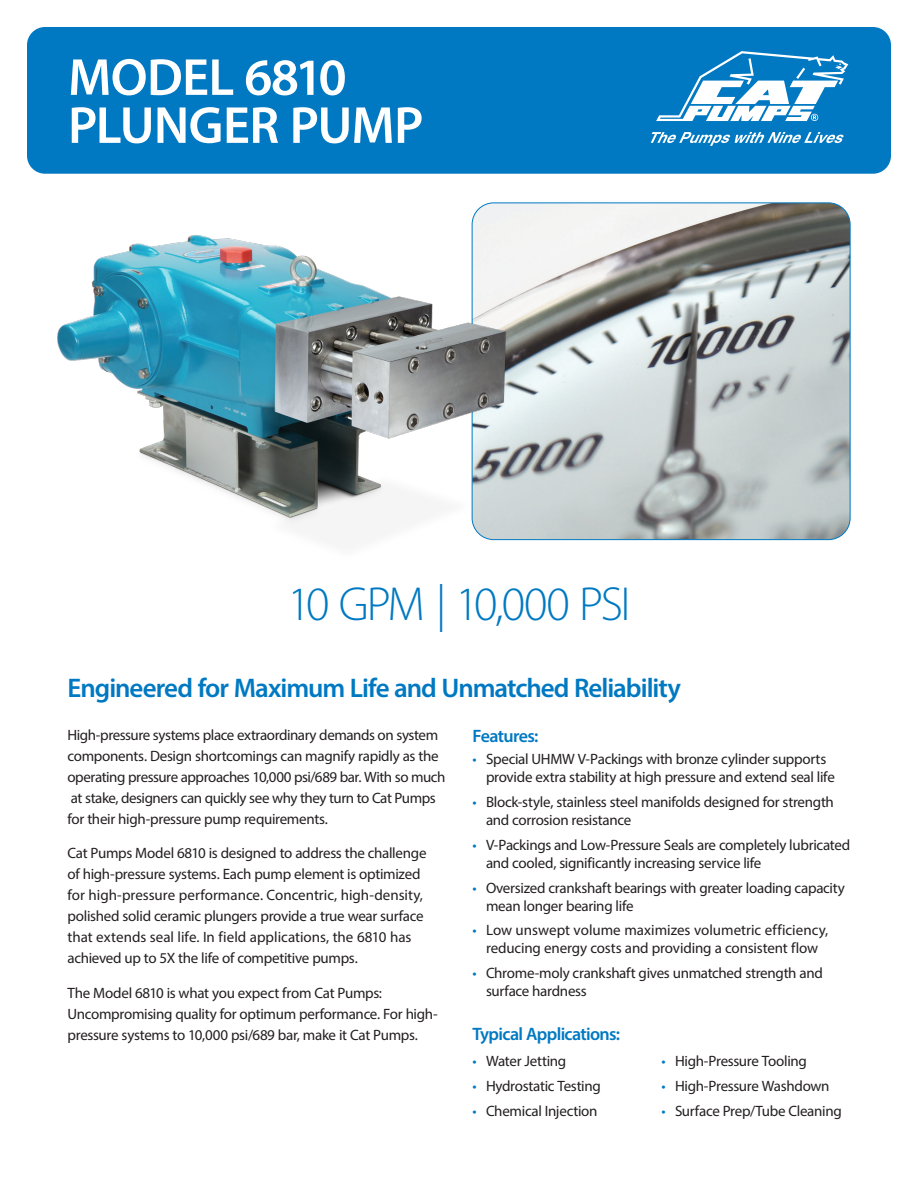
<style>
.page{position:relative;width:918px;height:1188px;background:#fff}
.page>*{position:absolute;margin:0;border:0;box-sizing:border-box;transform-origin:0 0}
.t1{font:600 52.5px/48px "Myriad Pro";letter-spacing:-.015em;color:#fff}
.t2{font:300 48px "Myriad Pro";letter-spacing:-.05em;color:#0079c2}
.SST_Subhead-Initial{font:600 27px "Myriad Pro";letter-spacing:-.04em;color:#0079c2}
.SST_Subhead-Primary{font:600 18px "Myriad Pro";letter-spacing:-.035em;color:#0079c2}
.SST_Body_Copy{font:15px/21px "Myriad Pro";letter-spacing:-.02em;color:#231f20}
.s1{color:#0079c2}
</style>
<div class="page">
<div style="left:27px;top:27px;width:864px;height:147px;background:#0079c2;border-radius:18px"></div>
<svg style="left:656px;top:51px;width:192px;height:70px"></svg>
<svg style="left:651px;top:132px;width:193px;height:14px"></svg>
<img style="left:514px;top:203px;width:336px;height:337px">
<img style="left:55px;top:173px;width:459px;height:368px">
<p class="t1" style="left:68px;top:52px;width:357px">MODEL 6810<br>PLUNGER PUMP</p>
<p class="t2" style="left:287px;top:575px;width:345px">10 GPM | 10,000 PSI</p>
<p class="SST_Subhead-Initial" style="left:68px;top:671px;width:615px">Engineered for Maximum Life and Unmatched Reliability</p>
<p class="SST_Body_Copy" style="left:68px;top:724px;width:379px">High-pressure systems place extraordinary demands on system components. Design shortcomings can magnify rapidly as the operating pressure approaches 10,000 psi/689 bar. With so much at stake, designers can quickly see why they turn to Cat Pumps for their high-pressure pump requirements.</p>
<p class="SST_Body_Copy" style="left:68px;top:843px;width:361px">Cat Pumps Model 6810 is designed to address the challenge of high-pressure systems. Each pump element is optimized for high-pressure performance. Concentric, high-density, polished solid ceramic plungers provide a true wear surface that extends seal life. In field applications, the 6810 has achieved up to 5X the life of competitive pumps.</p>
<p class="SST_Body_Copy" style="left:68px;top:982px;width:372px">The Model 6810 is what you expect from Cat Pumps:<br>Uncompromising quality for optimum performance. For high&shy;pressure systems to 10,000 psi/689 bar, make it Cat Pumps.</p>
<p class="SST_Subhead-Primary" style="left:472px;top:725px;width:67px">Features:</p>
<p class="SST_Body_Copy" style="left:486px;top:750px;width:350px;line-height:18px;text-indent:-14px"><span class="s1">•</span> Special UHMW V-Packings with bronze cylinder supports provide extra stability at high pressure and extend seal life</p>
<p class="SST_Body_Copy" style="left:486px;top:793px;width:349px;line-height:18px;text-indent:-14px"><span class="s1">•</span> Block-style, stainless steel manifolds designed for strength and corrosion resistance</p>
<p class="SST_Body_Copy" style="left:486px;top:835px;width:366px;line-height:18px;text-indent:-14px"><span class="s1">•</span> V-Packings and Low-Pressure Seals are completely lubricated and cooled, significantly increasing service life</p>
<p class="SST_Body_Copy" style="left:486px;top:878px;width:360px;line-height:18px;text-indent:-14px"><span class="s1">•</span> Oversized crankshaft bearings with greater loading capacity mean longer bearing life</p>
<p class="SST_Body_Copy" style="left:472px;top:921px;width:357px;line-height:18px;text-align:center"><span class="s1">•</span> Low unswept volume maximizes volumetric efficiency, reducing energy costs and providing a consistent flow</p>
<p class="SST_Body_Copy" style="left:486px;top:964px;width:338px;line-height:18px;text-indent:-14px"><span class="s1">•</span> Chrome-moly crankshaft gives unmatched strength and surface hardness</p>
<p class="SST_Subhead-Primary" style="left:472px;top:1022px;width:149px">Typical Applications:</p>
<p class="SST_Body_Copy" style="left:472px;top:1050px;width:95px"><span class="s1">•</span> Water Jetting</p>
<p class="SST_Body_Copy" style="left:472px;top:1075px;width:130px"><span class="s1">•</span> Hydrostatic Testing</p>
<p class="SST_Body_Copy" style="left:472px;top:1100px;width:127px"><span class="s1">•</span> Chemical Injection</p>
<p class="SST_Body_Copy" style="left:662px;top:1050px;width:147px"><span class="s1">•</span> High-Pressure Tooling</p>
<p class="SST_Body_Copy" style="left:662px;top:1075px;width:170px"><span class="s1">•</span> High-Pressure Washdown</p>
<p class="SST_Body_Copy" style="left:662px;top:1100px;width:182px"><span class="s1">•</span> Surface Prep/Tube Cleaning</p>
</div>
